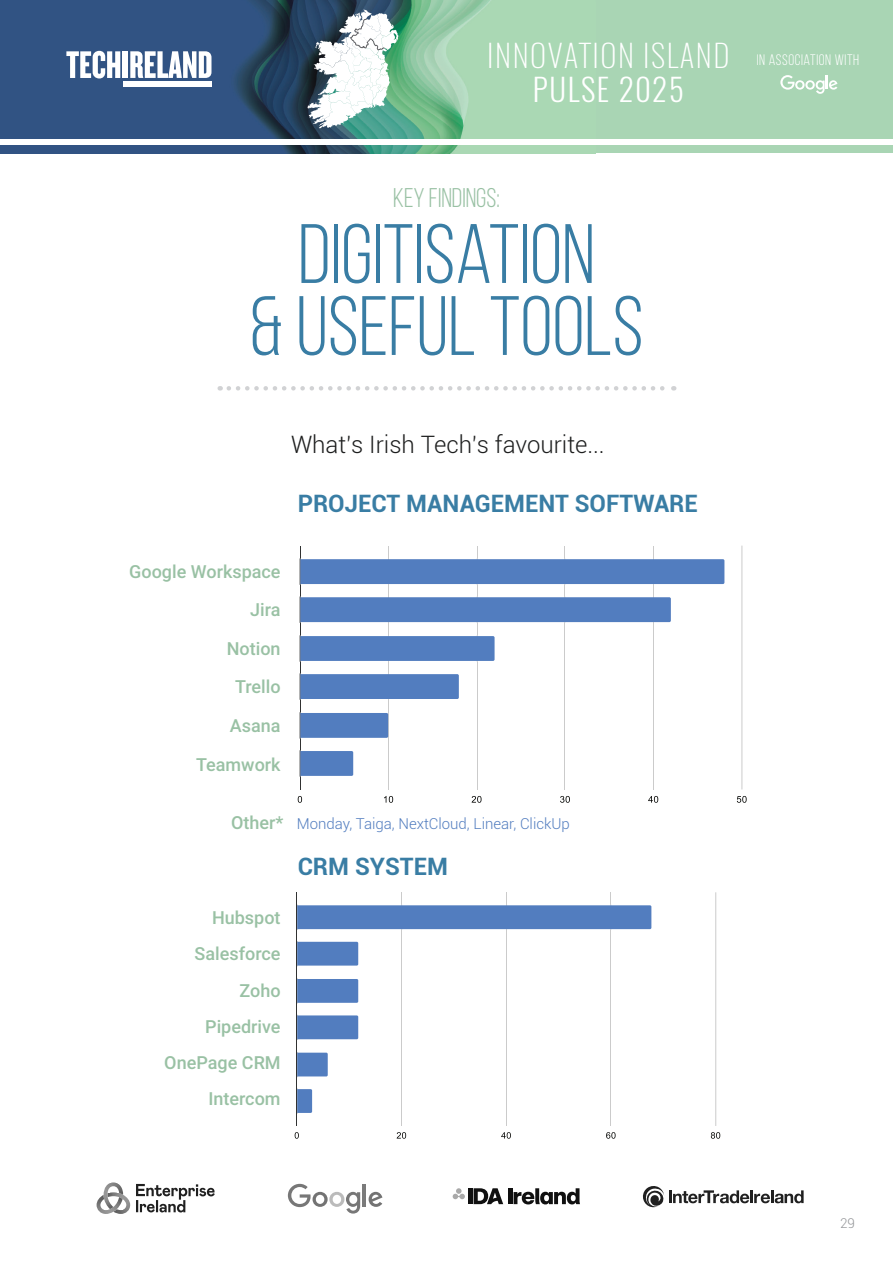
<style>
.page{position:relative;width:893px;height:1263px;background:#fff}
.page>*{position:absolute;margin:0;border:0;box-sizing:border-box;transform-origin:0 0}
.t1{font:84px/72px "Bebas Neue";color:#397da4;text-align:center}
.t2{font:200 31.05px "Oswald";letter-spacing:.05em;color:#fff}
.t3{font:300 31.05px "Oswald";letter-spacing:.05em;color:#fff}
.t4{font:27px "Bebas Neue";color:#99c1a4}
.t5{font:700 24px "Roboto";color:#397da4}
.t6{font:300 24px "Roboto";color:#1d1e1e}
.t7{font:500 18px/38.5px "Roboto";color:#99c1a4;text-align:right}
.t8{font:15.15px "Bebas Neue";letter-spacing:.04em;color:#fff}
.t9{font:300 15px "Roboto";color:#527dbf}
.t10{font:300 13.5px "Roboto";color:#939598}
.s1{font-weight:500;font-size:18px;color:#99c1a4}
</style>
<div class="page">
<div style="left:0;top:0;width:893px;height:138px;background:#a9d5b4"></div>
<img style="left:0;top:0;width:491px;height:138px">
<svg style="left:66px;top:51px;width:54px;height:27px"></svg>
<div style="left:123px;top:82px;width:88px;height:5px;background:#fff"></div>
<div style="left:123px;top:51px;width:5px;height:27px;background:#fff"></div>
<svg style="left:130px;top:51px;width:81px;height:27px"></svg>
<svg style="left:308px;top:10px;width:90px;height:118px"></svg>
<div style="left:0;top:145px;width:893px;height:8px;background:#a9d5b4"></div>
<img style="left:0;top:145px;width:458px;height:8px">
<svg style="left:780px;top:75px;width:57px;height:19px"></svg>
<svg style="left:229px;top:386px;width:445px;height:5px"></svg>
<hr style="left:300px;top:546px;width:1px;height:243px;background:#313232">
<hr style="left:388px;top:546px;width:1px;height:243px;background:#cbcbcb">
<hr style="left:477px;top:546px;width:1px;height:243px;background:#cbcbcb">
<hr style="left:564px;top:546px;width:1px;height:243px;background:#cbcbcb">
<hr style="left:653px;top:546px;width:1px;height:243px;background:#cbcbcb">
<hr style="left:741px;top:546px;width:1px;height:243px;background:#cbcbcb">
<svg style="left:300px;top:558px;width:425px;height:27px"></svg>
<svg style="left:300px;top:596px;width:371px;height:27px"></svg>
<svg style="left:300px;top:635px;width:195px;height:27px"></svg>
<svg style="left:300px;top:673px;width:159px;height:27px"></svg>
<svg style="left:300px;top:712px;width:89px;height:27px"></svg>
<svg style="left:300px;top:750px;width:54px;height:27px"></svg>
<svg style="left:298px;top:796px;width:4px;height:7px"></svg>
<svg style="left:384px;top:796px;width:9px;height:7px"></svg>
<svg style="left:472px;top:796px;width:9px;height:7px"></svg>
<svg style="left:560px;top:796px;width:10px;height:7px"></svg>
<svg style="left:648px;top:796px;width:10px;height:7px"></svg>
<svg style="left:737px;top:796px;width:10px;height:7px"></svg>
<hr style="left:296px;top:892px;width:1px;height:234px;background:#313232">
<hr style="left:401px;top:892px;width:1px;height:234px;background:#cbcbcb">
<hr style="left:506px;top:892px;width:1px;height:234px;background:#cbcbcb">
<hr style="left:610px;top:892px;width:1px;height:234px;background:#cbcbcb">
<hr style="left:715px;top:892px;width:1px;height:234px;background:#cbcbcb">
<svg style="left:297px;top:904px;width:355px;height:26px"></svg>
<svg style="left:297px;top:941px;width:62px;height:25px"></svg>
<svg style="left:297px;top:978px;width:62px;height:25px"></svg>
<svg style="left:297px;top:1015px;width:62px;height:25px"></svg>
<svg style="left:297px;top:1052px;width:31px;height:25px"></svg>
<svg style="left:297px;top:1088px;width:16px;height:26px"></svg>
<svg style="left:295px;top:1132px;width:4px;height:7px"></svg>
<svg style="left:397px;top:1132px;width:9px;height:7px"></svg>
<svg style="left:501px;top:1132px;width:10px;height:7px"></svg>
<svg style="left:606px;top:1132px;width:10px;height:7px"></svg>
<svg style="left:711px;top:1132px;width:9px;height:7px"></svg>
<h2 class="t2" style="left:487px;top:27px;width:244px">INNOVATION ISLAND</h2>
<h2 class="t3" style="left:533px;top:68px;width:153px">PULSE 2025</h2>
<p class="t8" style="left:757px;top:52px;width:104px">IN ASSOCIATION WITH</p>
<h3 class="t4" style="left:393px;top:183px;width:108px">KEY FINDINGS:</h3>
<h1 class="t1" style="left:249px;top:217px;width:396px">DIGITISATION<br>&amp; USEFUL TOOLS</h1>
<h3 class="t6" style="left:291px;top:428px;width:315px">What’s Irish Tech’s favourite...</h3>
<h3 class="t5" style="left:298px;top:486px;width:402px">PROJECT MANAGEMENT SOFTWARE</h3>
<p class="t7" style="left:129px;top:551px;width:153px">Google Workspace<br>Jira<br>Notion<br>Trello<br>Asana<br>Teamwork</p>
<p class="t9" style="left:231px;top:814px;width:340px"><span class="s1">Other*</span> Monday, Taiga, NextCloud, Linear, ClickUp</p>
<p class="t7" style="left:164px;top:899px;width:118px;line-height:36px">Hubspot<br>Salesforce<br>Zoho<br>Pipedrive<br>OnePage CRM<br>Intercom</p>
<h3 class="t5" style="left:298px;top:849px;width:152px">CRM SYSTEM</h3>
<p class="t10" style="left:840px;top:1213px;width:16px">29</p>
</div>
